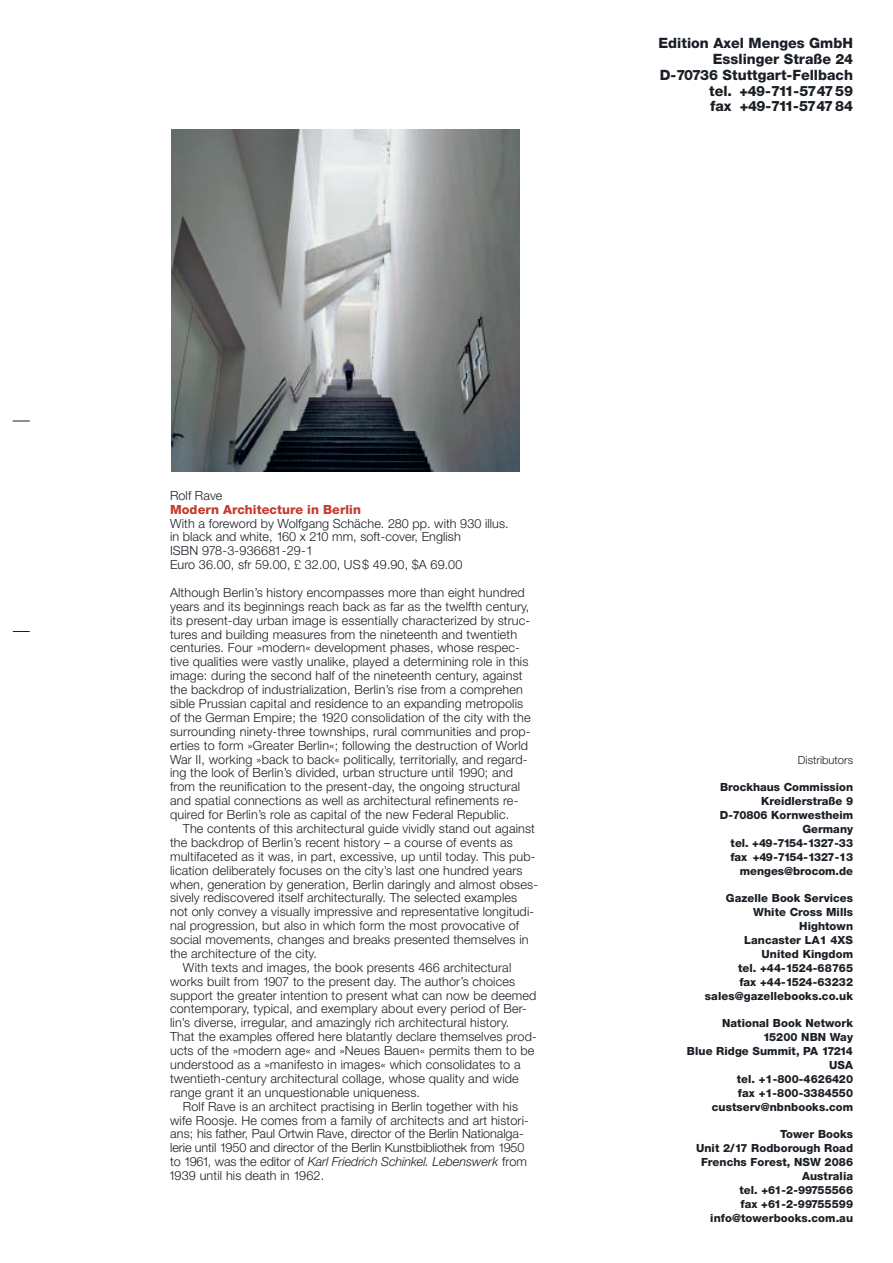
<style>
.page{position:relative;width:893px;height:1263px;background:#fff}
.page>*{position:absolute;margin:0;border:0;box-sizing:border-box;transform-origin:0 0}
.t1{font:800 14.25px/15.8px "Helvetica Neue";color:#1a1f25;text-align:right}
.t2{font:300 12.6px/14px "Helvetica Neue";letter-spacing:.01em;color:#1a1f25}
.t3{font:italic 300 12.6px "Helvetica Neue";letter-spacing:-.005em;color:#1a1f25}
.t4{font:800 12.6px "Helvetica Neue";letter-spacing:.005em;color:#c7392c}
.t5{font:800 11.25px/14px "Helvetica Neue";letter-spacing:.005em;color:#1a1f25;text-align:right}
.t6{font:300 11.25px "Helvetica Neue";color:#1a1f25}
.s1{font-style:normal}
</style>
<div class="page">
<svg style="left:13px;top:421px;width:17px;height:1px"></svg>
<svg style="left:13px;top:631px;width:17px;height:1px"></svg>
<img style="left:171px;top:129px;width:349px;height:343px">
<p class="t1" style="left:658px;top:37px;width:196px">Edition Axel Menges GmbH<br>Esslinger Straße 24<br>D-70736 Stuttgart-Fellbach tel. +49-711-574759<br>fax +49-711-574784</p>
<p class="t2" style="left:170px;top:489px;width:54px">Rolf Rave</p>
<p class="t4" style="left:170px;top:505px;width:192px">Modern Architecture in Berlin</p>
<p class="t2" style="left:170px;top:517px;width:340px">With a foreword by Wolfgang Schäche. 280 pp. with 930 illus. in black and white, 160 x 210 mm, soft-cover, English<br>ISBN 978-3-936681-29-1<br>Euro 36.00, sfr 59.00, £ 32.00, US$ 49.90, $A 69.00</p>
<p class="t2" style="left:170px;top:587px;width:362px">Although Berlin’s history encompasses more than eight hundred years and its beginnings reach back as far as the twelfth century, its present-day urban image is essentially characterized by struc&shy;tures and building measures from the nineteenth and twentieth centuries. Four »modern« development phases, whose respec&shy;tive qualities were vastly unalike, played a determining role in this image: during the second half of the nineteenth century, against the backdrop of industrialization, Berlin’s rise from a comprehen sible Prussian capital and residence to an expanding metropolis of the German Empire; the 1920 consolidation of the city with the surrounding ninety-three townships, rural communities and prop&shy;erties to form »Greater Berlin«; following the destruction of World War II, working »back to back« politically, territorially, and regard&shy;ing the look of Berlin’s divided, urban structure until 1990; and from the reunification to the present-day, the ongoing structural and spatial connections as well as architectural refinements re&shy;quired for Berlin’s role as capital of the new Federal Republic.</p>
<p class="t2" style="left:183px;top:823px;width:354px">The contents of this architectural guide vividly stand out against</p>
<p class="t2" style="left:170px;top:836px;width:344px">the backdrop of Berlin’s recent history – a course of events as</p>
<p class="t2" style="left:170px;top:850px;width:367px">multifaceted as it was, in part, excessive, up until today. This pub-</p>
<p class="t2" style="left:170px;top:864px;width:354px">lication deliberately focuses on the city’s last one hundred years</p>
<p class="t2" style="left:170px;top:878px;width:369px">when, generation by generation, Berlin daringly and almost obses-</p>
<p class="t2" style="left:170px;top:892px;width:349px">sively rediscovered itself architecturally. The selected examples</p>
<p class="t2" style="left:170px;top:906px;width:366px">not only convey a visually impressive and representative longitudi-</p>
<p class="t2" style="left:170px;top:920px;width:351px">nal progression, but also in which form the most provocative of</p>
<p class="t2" style="left:170px;top:934px;width:360px">social movements, changes and breaks presented themselves in</p>
<p class="t2" style="left:170px;top:948px;width:148px">the architecture of the city.</p>
<p class="t2" style="left:183px;top:961px;width:330px">With texts and images, the book presents 466 architectural</p>
<p class="t2" style="left:170px;top:975px;width:347px">works built from 1907 to the present day. The author’s choices</p>
<p class="t2" style="left:170px;top:989px;width:368px">support the greater intention to present what can now be deemed</p>
<p class="t2" style="left:170px;top:1003px;width:358px">contemporary, typical, and exemplary about every period of Ber-</p>
<p class="t2" style="left:170px;top:1017px;width:341px">lin’s diverse, irregular, and amazingly rich architectural history.</p>
<p class="t2" style="left:170px;top:1031px;width:368px">That the examples offered here blatantly declare themselves prod-</p>
<p class="t2" style="left:170px;top:1045px;width:366px">ucts of the »modern age« and »Neues Bauen« permits them to be</p>
<p class="t2" style="left:170px;top:1059px;width:352px">understood as a »manifesto in images« which consolidates to a</p>
<p class="t2" style="left:170px;top:1072px;width:350px">twentieth-century architectural collage, whose quality and wide</p>
<p class="t2" style="left:170px;top:1086px;width:251px">range grant it an unquestionable uniqueness.</p>
<p class="t2" style="left:183px;top:1100px;width:337px">Rolf Rave is an architect practising in Berlin together with his</p>
<p class="t2" style="left:170px;top:1114px;width:360px">wife Roosje. He comes from a family of architects and art histori-</p>
<p class="t2" style="left:170px;top:1128px;width:355px">ans; his father, Paul Ortwin Rave, director of the Berlin Nationalga-</p>
<p class="t2" style="left:170px;top:1142px;width:356px">lerie until 1950 and director of the Berlin Kunstbibliothek from 1950</p>
<p class="t3" style="left:170px;top:1157px;width:358px"><span class="s1">to 1961, was the editor of</span> Karl Friedrich Schinkel. Lebenswerk <span class="s1">from</span></p>
<p class="t2" style="left:169px;top:1170px;width:157px">1939 until his death in 1962.</p>
<p class="t6" style="left:798px;top:755px;width:57px">Distributors</p>
<p class="t5" style="left:720px;top:781px;width:135px">Brockhaus Commission<br>Kreidlerstraße 9<br>D-70806 Kornwestheim<br>Germany<br>tel. +49-7154-1327-33 fax +49-7154-1327-13 menges@brocom.de</p>
<p class="t5" style="left:705px;top:892px;width:150px">Gazelle Book Services<br>White Cross Mills<br>Hightown<br>Lancaster LA1 4XS<br>United Kingdom<br>tel. +44-1524-68765<br>fax +44-1524-63232 sales@gazellebooks.co.uk</p>
<p class="t5" style="left:687px;top:1017px;width:168px">National Book Network<br>15200 NBN Way<br>Blue Ridge Summit, PA 17214<br>USA<br>tel. +1-800-4626420<br>fax +1-800-3384550 custserv@nbnbooks.com</p>
<p class="t5" style="left:696px;top:1128px;width:159px">Tower Books<br>Unit 2/17 Rodborough Road<br>Frenchs Forest, NSW 2086<br>Australia<br>tel. +61-2-99755566<br>fax +61-2-99755599 info@towerbooks.com.au</p>
</div>
